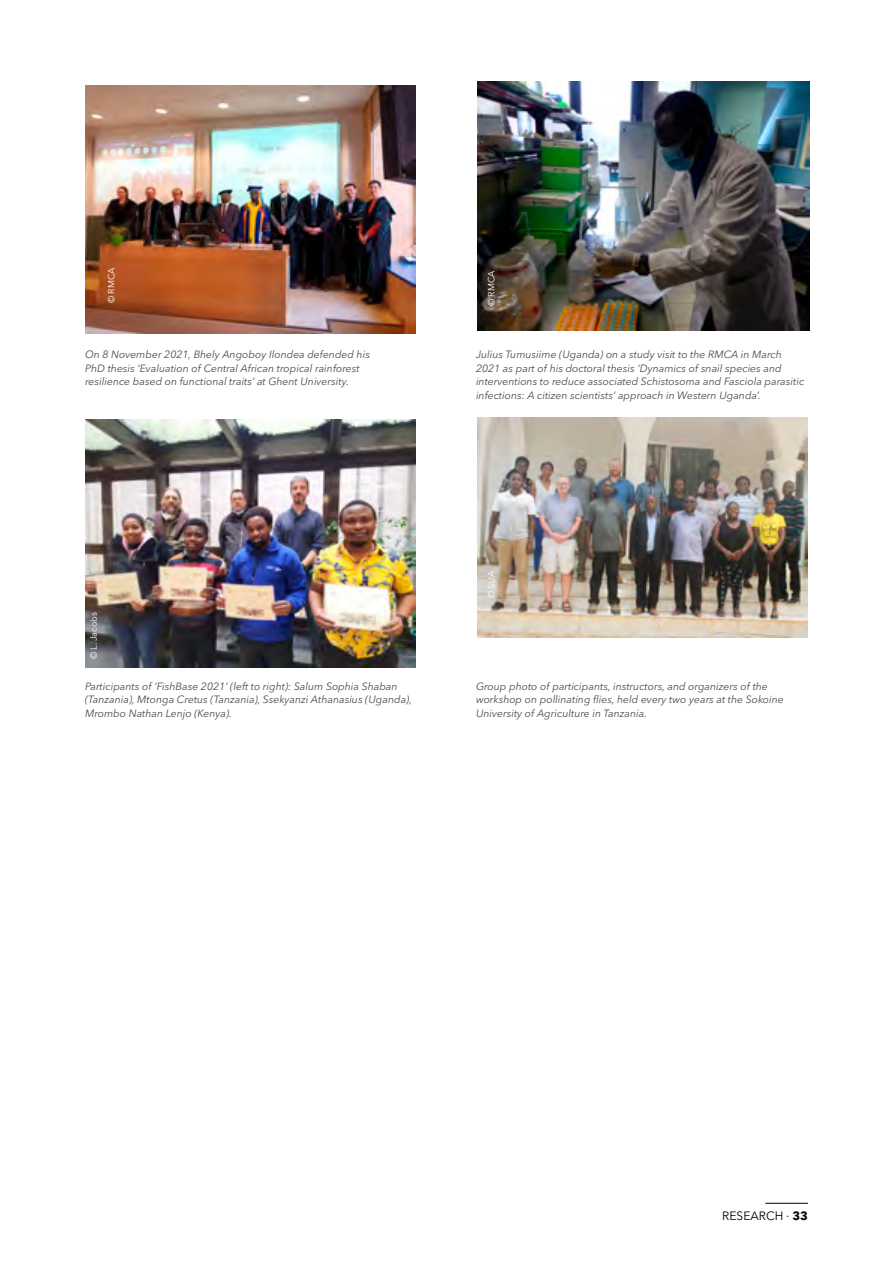
<style>
.page{position:relative;width:893px;height:1263px;background:#fff}
.page>*{position:absolute;margin:0;border:0;box-sizing:border-box;transform-origin:0 0}
.t1{font:12px "Avenir Next LT Pro";color:#000}
.legende_photo{font:italic 10.5px/13.5px "Avenir Next LT Pro";color:#4a4a49}
.copyright_foto{font:9px "Avenir Next LT Pro";color:#fff}
.s1{font-weight:700}
</style>
<div class="page">
<hr style="left:765px;top:1203px;width:43px;height:1px;background:#000">
<img style="left:85px;top:85px;width:331px;height:248px">
<img style="left:477px;top:82px;width:332px;height:249px">
<img style="left:85px;top:419px;width:331px;height:248px">
<img style="left:477px;top:417px;width:331px;height:221px">
<p class="copyright_foto" style="left:106px;top:303px;width:37px;rotate:-90deg">© RMCA</p>
<p class="copyright_foto" style="left:486px;top:306px;width:37px;rotate:-90deg">© RMCA</p>
<p class="legende_photo" style="left:85px;top:348px;width:286px">On 8 November 2021, Bhely Angoboy Ilondea defended his<br>PhD thesis ‘Evaluation of Central African tropical rainforest resilience based on functional traits’ at Ghent University.</p>
<p class="legende_photo" style="left:476px;top:348px;width:330px">Julius Tumusiime (Uganda) on a study visit to the RMCA in March 2021 as part of his doctoral thesis ‘Dynamics of snail species and interventions to reduce associated Schistosoma and Fasciola parasitic infections: A citizen scientists’ approach in Western Uganda’.</p>
<p class="copyright_foto" style="left:88px;top:659px;width:49px;rotate:-90deg">© L. Jacobs</p>
<p class="copyright_foto" style="left:486px;top:598px;width:29px;rotate:-90deg">© SUA</p>
<p class="legende_photo" style="left:85px;top:679px;width:329px">Participants of ‘FishBase 2021’ (left to right): Salum Sophia Shaban (Tanzania), Mtonga Cretus (Tanzania), Ssekyanzi Athanasius (Uganda),<br>Mrombo Nathan Lenjo (Kenya).</p>
<p class="legende_photo" style="left:476px;top:679px;width:309px">Group photo of participants, instructors, and organizers of the workshop on pollinating flies, held every two years at the Sokoine<br>University of Agriculture in Tanzania.</p>
<p class="t1" style="left:722px;top:1209px;width:87px">RESEARCH · <span class="s1">33</span></p>
</div>
